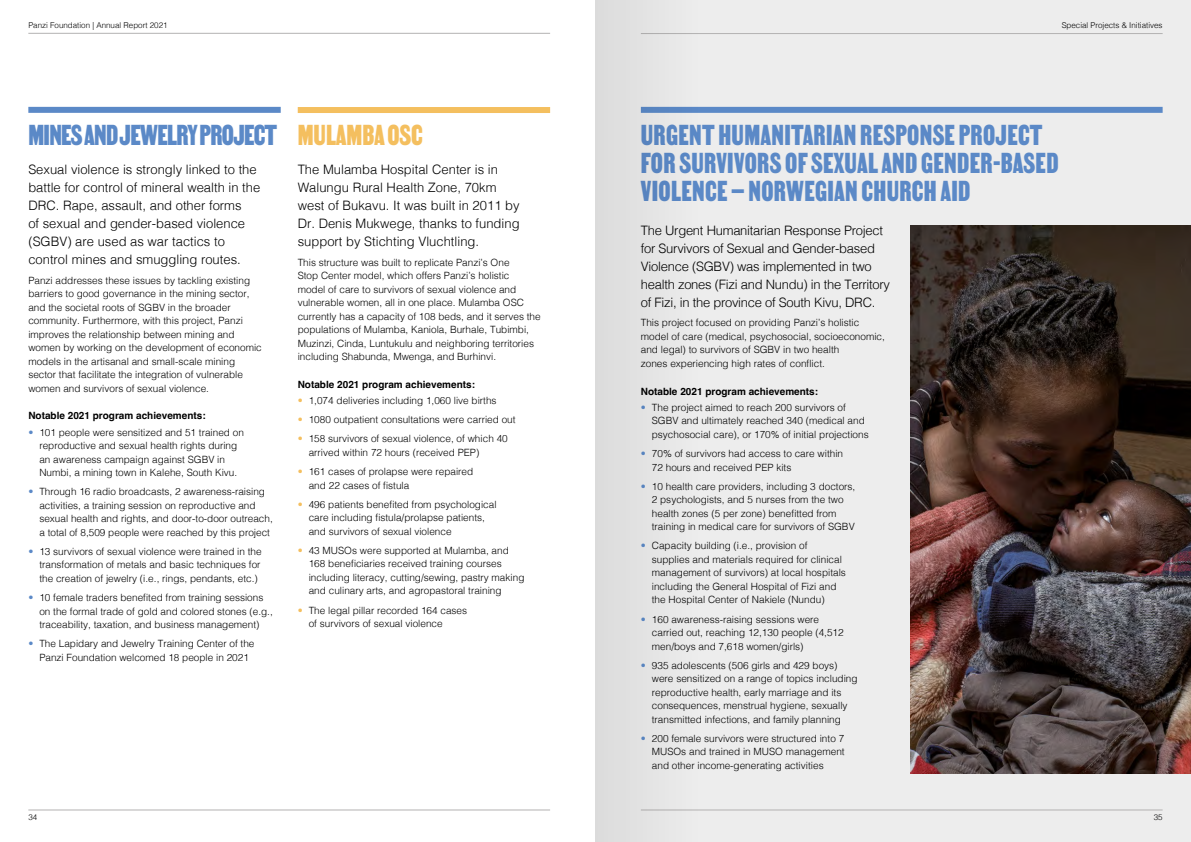
<style>
.page{position:relative;width:1191px;height:842px;background:#fff}
.page>*{position:absolute;margin:0;border:0;box-sizing:border-box;transform-origin:0 0}
.t1{font:34px/28px "MARTIN";letter-spacing:.01em;color:#5b89c7}
.t2{font:34px "MARTIN";letter-spacing:-.02em;color:#5b89c7}
.t3{font:34px "MARTIN";color:#f4bf5f}
.t4{font:300 13px/18px "Helvetica";color:#000}
.t5{font:300 13px/18px "Helvetica";letter-spacing:-.02em;color:#000}
.t6{font:300 10px/13.5px "Helvetica";color:#000}
.t7{font:700 10px "Helvetica";color:#000}
.t8{font:300 8px "Helvetica";color:#000}
.s1{color:#5b89c7}
.s2{color:#f4bf5f}
</style>
<div class="page">
<div style="left:595px;top:0;width:596px;height:842px;background:#ededed"></div>
<div style="left:641px;top:107px;width:521px;height:6px;background:#5b89c7"></div>
<img style="left:910px;top:226px;width:281px;height:548px">
<div style="left:28px;top:107px;width:253px;height:6px;background:#5b89c7"></div>
<div style="left:298px;top:107px;width:252px;height:6px;background:#f4bf5f"></div>
<hr style="left:28px;top:33px;width:522px;height:1px;background:#b3b2b2">
<hr style="left:641px;top:33px;width:521px;height:1px;background:#b3b2b2">
<hr style="left:28px;top:810px;width:522px;height:1px;background:#b3b2b2">
<hr style="left:641px;top:810px;width:521px;height:1px;background:#b3b2b2">
<div style="left:595px;top:0;width:116px;height:842px;background:#e4e4e4"></div>
<p class="t8" style="left:28px;top:19px;width:141px">Panzi Foundation | Annual Report 2021</p>
<h1 class="t2" style="left:28px;top:115px;width:250px">MINES AND JEWELRY PROJECT</h1>
<h2 class="t4" style="left:28px;top:160px;width:233px">Sexual violence is strongly linked to the battle for control of mineral wealth in the DRC. Rape, assault, and other forms<br>of sexual and gender-based violence (SGBV) are used as war tactics to control mines and smuggling routes.</h2>
<p class="t6" style="left:28px;top:273px;width:235px">Panzi addresses these issues by tackling existing barriers to good governance in the mining sector, and the societal roots of SGBV in the broader community. Furthermore, with this project, Panzi improves the relationship between mining and women by working on the development of economic models in the artisanal and small-scale mining sector that facilitate the integration of vulnerable women and survivors of sexual violence.</p>
<p class="t7" style="left:28px;top:410px;width:179px">Notable 2021 program achievements:</p>
<p class="t6" style="left:39px;top:425px;width:206px;text-indent:-11px"><span class="s1">•</span> 101 people were sensitized and 51 trained on reproductive and sexual health rights during an awareness campaign against SGBV in Numbi, a mining town in Kalehe, South Kivu.</p>
<p class="t6" style="left:39px;top:484px;width:235px;text-indent:-11px"><span class="s1">•</span> Through 16 radio broadcasts, 2 awareness-raising activities, a training session on reproductive and sexual health and rights, and door-to-door outreach, a total of 8,509 people were reached by this project</p>
<p class="t6" style="left:39px;top:544px;width:224px;text-align:justify;text-indent:-11px"><span class="s1">•</span> 13 survivors of sexual violence were trained in the transformation of metals and basic techniques for the creation of jewelry (i.e., rings, pendants, etc.)</p>
<p class="t6" style="left:39px;top:590px;width:235px;text-indent:-11px"><span class="s1">•</span> 10 female traders benefited from training sessions on the formal trade of gold and colored stones (e.g., traceability, taxation, and business management)</p>
<p class="t6" style="left:28px;top:636px;width:228px;text-align:center"><span class="s1">•</span> The Lapidary and Jewelry Training Center of the<br>Panzi Foundation welcomed 18 people in 2021</p>
<h1 class="t3" style="left:298px;top:115px;width:127px">MULAMBA OSC</h1>
<h2 class="t4" style="left:298px;top:160px;width:223px">The Mulamba Hospital Center is in Walungu Rural Health Zone, 70km west of Bukavu. It was built in 2011 by Dr. Denis Mukwege, thanks to funding support by Stichting Vluchtling.</h2>
<p class="t6" style="left:298px;top:255px;width:244px">This structure was built to replicate Panzi’s One<br>Stop Center model, which offers Panzi’s holistic<br>model of care to survivors of sexual violence and vulnerable women, all in one place. Mulamba OSC currently has a capacity of 108 beds, and it serves the populations of Mulamba, Kaniola, Burhale, Tubimbi, Muzinzi, Cinda, Luntukulu and neighboring territories including Shabunda, Mwenga, and Burhinvi.</p>
<p class="t7" style="left:298px;top:378px;width:179px">Notable 2021 program achievements:</p>
<p class="t6" style="left:298px;top:393px;width:200px"><span class="s2">•</span> 1,074 deliveries including 1,060 live births</p>
<p class="t6" style="left:298px;top:412px;width:219px"><span class="s2">•</span> 1080 outpatient consultations were carried out</p>
<p class="t6" style="left:309px;top:431px;width:200px;text-indent:-11px"><span class="s2">•</span> 158 survivors of sexual violence, of which 40 arrived within 72 hours (received PEP)</p>
<p class="t6" style="left:309px;top:464px;width:166px;text-indent:-11px"><span class="s2">•</span> 161 cases of prolapse were repaired and 22 cases of fistula</p>
<p class="t6" style="left:309px;top:497px;width:189px;text-indent:-11px"><span class="s2">•</span> 496 patients benefited from psychological care including fistula/prolapse patients, and survivors of sexual violence</p>
<p class="t6" style="left:309px;top:543px;width:217px;text-indent:-11px"><span class="s2">•</span> 43 MUSOs were supported at Mulamba, and 168 beneficiaries received training courses including literacy, cutting/sewing, pastry making and culinary arts, and agropastoral training</p>
<p class="t6" style="left:309px;top:603px;width:160px;text-indent:-11px"><span class="s2">•</span> The legal pillar recorded 164 cases of survivors of sexual violence</p>
<p class="t8" style="left:1061px;top:19px;width:102px">Special Projects &amp; Initiatives</p>
<h1 class="t1" style="left:641px;top:121px;width:419px">URGENT HUMANITARIAN RESPONSE PROJECT<br>FOR SURVIVORS OF SEXUAL AND GENDER-BASED<br>VIOLENCE – NORWEGIAN CHURCH AID</h1>
<h2 class="t5" style="left:641px;top:221px;width:251px">The Urgent Humanitarian Response Project for Survivors of Sexual and Gender-based Violence (SGBV) was implemented in two health zones (Fizi and Nundu) in the Territory of Fizi, in the province of South Kivu, DRC.</h2>
<p class="t6" style="left:641px;top:315px;width:245px">This project focused on providing Panzi’s holistic model of care (medical, psychosocial, socioeconomic, and legal) to survivors of SGBV in two health<br>zones experiencing high rates of conflict.</p>
<p class="t7" style="left:641px;top:385px;width:179px">Notable 2021 program achievements:</p>
<p class="t6" style="left:652px;top:400px;width:218px;text-indent:-11px"><span class="s1">•</span> The project aimed to reach 200 survivors of<br>SGBV and ultimately reached 340 (medical and psychosocial care), or 170% of initial projections</p>
<p class="t6" style="left:652px;top:446px;width:193px;text-indent:-11px"><span class="s1">•</span> 70% of survivors had access to care within<br>72 hours and received PEP kits</p>
<p class="t6" style="left:652px;top:479px;width:205px;text-indent:-11px"><span class="s1">•</span> 10 health care providers, including 3 doctors, 2 psychologists, and 5 nurses from the two health zones (5 per zone) benefitted from training in medical care for survivors of SGBV</p>
<p class="t6" style="left:652px;top:538px;width:195px;text-indent:-11px"><span class="s1">•</span> Capacity building (i.e., provision of supplies and materials required for clinical management of survivors) at local hospitals including the General Hospital of Fizi and the Hospital Center of Nakiele (Nundu)</p>
<p class="t6" style="left:652px;top:612px;width:193px;text-indent:-11px"><span class="s1">•</span> 160 awareness-raising sessions were carried out, reaching 12,130 people (4,512 men/boys and 7,618 women/girls)</p>
<p class="t6" style="left:652px;top:658px;width:207px;text-indent:-11px"><span class="s1">•</span> 935 adolescents (506 girls and 429 boys) were sensitized on a range of topics including reproductive health, early marriage and its consequences, menstrual hygiene, sexually transmitted infections, and family planning</p>
<p class="t6" style="left:652px;top:731px;width:194px;text-align:justify;text-indent:-11px"><span class="s1">•</span> 200 female survivors were structured into 7<br>MUSOs and trained in MUSO management and other income-generating activities</p>
<p class="t8" style="left:28px;top:810px;width:10px">34</p>
<p class="t8" style="left:1153px;top:810px;width:10px">35</p>
</div>
